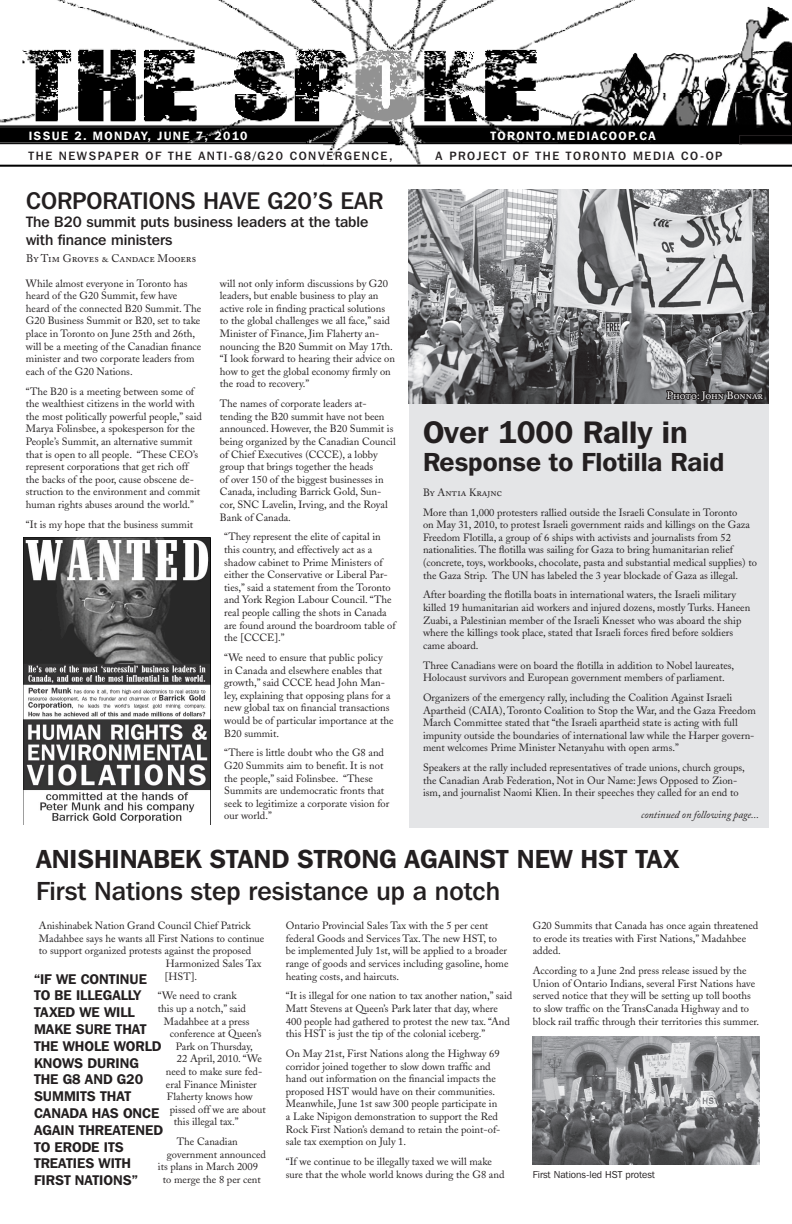
<style>
.page{position:relative;width:792px;height:1224px;background:#fff}
.page>*{position:absolute;margin:0;border:0;box-sizing:border-box;transform-origin:0 0}
.headline{font:600 31px "Franklin Gothic IT Cby BT";color:#231f20}
.headline-2{font:600 26px "Franklin Gothic IT Cby BT";color:#231f20}
.headline-3{font:500 26px "Franklin Gothic IT Cby BT";color:#231f20}
.headline-4{font:500 24px "Franklin Gothic IT Cby BT";color:#231f20}
.headline-5{font:500 15px/18px "Franklin Gothic IT Cby BT";color:#231f20}
.t1{font:600 14px/16.8px "Franklin Gothic IT Cby BT";color:#231f20}
.t2{font:500 12px "Franklin Gothic IT Cby BT";letter-spacing:.13em;color:#231f20}
.t3{font:600 12px "Franklin Gothic IT Cby BT";letter-spacing:.11em;color:#fff}
.byline{font:11px "Adobe Caslon Regular SC";color:#231f20}
.body{font:10.5px/12.6px "Adobe Caslon";color:#231f20}
.continued_on{font:italic 10.5px "Adobe Caslon";color:#231f20}
.byline-2{font:10.5px "Adobe Caslon Regular SC";color:#fff}
.headline-6{font:10.5px "Adobe Caslon Regular SC";color:#231f20}
.t4{font:10px "Franklin Gothic IT Cby BT";color:#231f20}
</style>
<div class="page">
<div style="left:409px;top:390px;width:360px;height:438px;background:#e4e5e7"></div>
<img style="left:0;top:0;width:792px;height:167px">
<img style="left:409px;top:189px;width:360px;height:215px">
<svg style="left:27px;top:145px;width:367px;height:21px"></svg>
<svg style="left:433px;top:140px;width:291px;height:25px"></svg>
<svg style="left:665px;top:357px;width:100px;height:47px;background:#636264"></svg>
<svg style="left:739px;top:135px;width:53px;height:19px"></svg>
<img style="left:24px;top:537px;width:187px;height:287px">
<img style="left:533px;top:1037px;width:227px;height:127px">
<p class="t3" style="left:29px;top:128px;width:220px">ISSUE 2. MONDAY, JUNE 7, 2010</p>
<p class="t3" style="left:491px;top:128px;width:167px">TORONTO.MEDIACOOP.CA</p>
<p class="t2" style="left:29px;top:148px;width:366px">THE NEWSPAPER OF THE ANTI-G8/G20 CONVERGENCE,</p>
<p class="t2" style="left:436px;top:148px;width:288px">A PROJECT OF THE TORONTO MEDIA CO-OP</p>
<p class="headline-4" style="left:26px;top:185px;width:359px">CORPORATIONS HAVE G20’S EAR</p>
<p class="headline-5" style="left:26px;top:212px;width:344px">The B20 summit puts business leaders at the table with finance ministers</p>
<p class="byline" style="left:26px;top:252px;width:172px">By Tim Groves &amp; Candace Mooers</p>
<p class="body" style="left:26px;top:277px;width:177px">While almost everyone in Toronto has heard of the G20 Summit, few have heard of the connected B20 Summit. The G20 Business Summit or B20, set to take place in Toronto on June 25th and 26th, will be a meeting of the Canadian finance minister and two corporate leaders from each of the G20 Nations.</p>
<p class="body" style="left:26px;top:385px;width:178px">“The B20 is a meeting between some of the wealthiest citizens in the world with the most politically powerful people,” said Marya Folinsbee, a spokesperson for the People’s Summit, an alternative summit that is open to all people. “These CEO’s represent corporations that get rich off the backs of the poor, cause obscene de&shy;struction to the environment and commit human rights abuses around the world.”</p>
<p class="body" style="left:26px;top:518px;width:169px">“It is my hope that the business summit</p>
<p class="body" style="left:220px;top:277px;width:176px">will not only inform discussions by G20 leaders, but enable business to play an active role in finding practical solutions to the global challenges we all face,” said Minister of Finance, Jim Flaherty an&shy;nouncing the B20 Summit on May 17th. “I look forward to hearing their advice on how to get the global economy firmly on the road to recovery.”</p>
<p class="body" style="left:220px;top:398px;width:177px">The names of corporate leaders at&shy;tending the B20 summit have not been announced. However, the B20 Summit is being organized by the Canadian Council of Chief Executives (CCCE), a lobby group that brings together the heads<br>of over 150 of the biggest businesses in Canada, including Barrick Gold, Sun&shy;cor, SNC Lavelin, Irving, and the Royal Bank of Canada.</p>
<p class="body" style="left:224px;top:531px;width:173px">“They represent the elite of capital in this country, and effectively act as a shadow cabinet to Prime Ministers of either the Conservative or Liberal Par&shy;ties,” said a statement from the Toronto and York Region Labour Council. “The real people calling the shots in Canada are found around the boardroom table of the [CCCE].”</p>
<p class="body" style="left:224px;top:651px;width:171px">“We need to ensure that public policy<br>in Canada and elsewhere enables that growth,” said CCCE head John Man&shy;ley, explaining that opposing plans for a new global tax on financial transactions would be of particular importance at the B20 summit.</p>
<p class="body" style="left:224px;top:747px;width:167px">“There is little doubt who the G8 and G20 Summits aim to benefit. It is not the people,” said Folinsbee. “These Summits are undemocratic fronts that seek to legitimize a corporate vision for our world.”</p>
<p class="byline-2" style="left:667px;top:389px;width:98px">Photo: John Bonnar</p>
<p class="headline" style="left:423px;top:412px;width:266px">Over 1000 Rally in</p>
<p class="headline-2" style="left:423px;top:445px;width:303px">Response to Flotilla Raid</p>
<p class="headline-6" style="left:423px;top:486px;width:80px">By Antia Krajnc</p>
<p class="body" style="left:423px;top:506px;width:335px">More than 1,000 protesters rallied outside the Israeli Consulate in Toronto<br>on May 31, 2010, to protest Israeli government raids and killings on the Gaza Freedom Flotilla, a group of 6 ships with activists and journalists from 52 nationalities. The flotilla was sailing for Gaza to bring humanitarian relief (concrete, toys, workbooks, chocolate, pasta and substantial medical supplies) to the Gaza Strip. The UN has labeled the 3 year blockade of Gaza as illegal.</p>
<p class="body" style="left:423px;top:589px;width:329px">After boarding the flotilla boats in international waters, the Israeli military killed 19 humanitarian aid workers and injured dozens, mostly Turks. Haneen Zuabi, a Palestinian member of the Israeli Knesset who was aboard the ship where the killings took place, stated that Israeli forces fired before soldiers came aboard.</p>
<p class="body" style="left:423px;top:659px;width:313px">Three Canadians were on board the flotilla in addition to Nobel laureates,<br>Holocaust survivors and European government members of parliament.</p>
<p class="body" style="left:423px;top:691px;width:334px">Organizers of the emergency rally, including the Coalition Against Israeli Apartheid (CAIA), Toronto Coalition to Stop the War, and the Gaza Freedom March Committee stated that “the Israeli apartheid state is acting with full impunity outside the boundaries of international law while the Harper govern&shy;ment welcomes Prime Minister Netanyahu with open arms.”</p>
<p class="body" style="left:423px;top:761px;width:323px">Speakers at the rally included representatives of trade unions, church groups, the Canadian Arab Federation, Not in Our Name: Jews Opposed to Zion&shy;ism, and journalist Naomi Klien. In their speeches they called for an end to</p>
<p class="continued_on" style="left:641px;top:809px;width:119px">continued on following page...</p>
<p class="headline-2" style="left:36px;top:842px;width:644px">ANISHINABEK STAND STRONG AGAINST NEW HST TAX</p>
<p class="headline-3" style="left:36px;top:874px;width:466px">First Nations step resistance up a notch</p>
<p class="body" style="left:39px;top:920px;width:213px">Anishinabek Nation Grand Council Chief Patrick</p>
<p class="body" style="left:39px;top:932px;width:227px">Madahbee says he wants all First Nations to continue</p>
<p class="body" style="left:39px;top:945px;width:214px">to support organized protests against the proposed</p>
<p class="body" style="left:166px;top:957px;width:97px">Harmonized Sales Tax</p>
<p class="body" style="left:165px;top:970px;width:34px">[HST].</p>
<p class="body" style="left:158px;top:990px;width:80px">“We need to crank</p>
<p class="body" style="left:158px;top:1002px;width:90px">this up a notch,” said</p>
<p class="body" style="left:164px;top:1015px;width:87px">Madahbee at a press</p>
<p class="body" style="left:170px;top:1028px;width:93px">conference at Queen’s</p>
<p class="body" style="left:176px;top:1040px;width:78px">Park on Thursday,</p>
<p class="body" style="left:177px;top:1053px;width:86px">22 April, 2010. “We</p>
<p class="body" style="left:166px;top:1065px;width:98px">need to make sure fed-</p>
<p class="body" style="left:166px;top:1078px;width:92px">eral Finance Minister</p>
<p class="body" style="left:167px;top:1091px;width:87px">Flaherty knows how</p>
<p class="body" style="left:170px;top:1103px;width:97px">pissed off we are about</p>
<p class="body" style="left:174px;top:1116px;width:66px">this illegal tax.”</p>
<p class="body" style="left:177px;top:1136px;width:62px">The Canadian</p>
<p class="body" style="left:167px;top:1148px;width:101px">government announced</p>
<p class="body" style="left:158px;top:1161px;width:102px">its plans in March 2009</p>
<p class="body" style="left:163px;top:1173px;width:99px">to merge the 8 per cent</p>
<p class="t1" style="left:34px;top:970px;width:130px">“IF WE CONTINUE<br>TO BE ILLEGALLY<br>TAXED WE WILL<br>MAKE SURE THAT<br>THE WHOLE WORLD<br>KNOWS DURING<br>THE G8 AND G20<br>SUMMITS THAT<br>CANADA HAS ONCE<br>AGAIN THREATENED<br>TO ERODE ITS<br>TREATIES WITH<br>FIRST NATIONS”</p>
<p class="body" style="left:286px;top:920px;width:224px">Ontario Provincial Sales Tax with the 5 per cent federal Goods and Services Tax. The new HST, to be implemented July 1st, will be applied to a broader range of goods and services including gasoline, home heating costs, and haircuts.</p>
<p class="body" style="left:286px;top:990px;width:228px">“It is illegal for one nation to tax another nation,” said Matt Stevens at Queen’s Park later that day, where 400 people had gathered to protest the new tax. “And this HST is just the tip of the colonial iceberg.”</p>
<p class="body" style="left:286px;top:1047px;width:216px">On May 21st, First Nations along the Highway 69 corridor joined together to slow down traffic and hand out information on the financial impacts the proposed HST would have on their communities.<br>Meanwhile, June 1st saw 300 people participate in a Lake Nipigon demonstration to support the Red Rock First Nation’s demand to retain the point-of&shy;sale tax exemption on July 1.</p>
<p class="body" style="left:286px;top:1155px;width:220px">“If we continue to be illegally taxed we will make sure that the whole world knows during the G8 and</p>
<p class="body" style="left:533px;top:920px;width:227px">G20 Summits that Canada has once again threatened to erode its treaties with First Nations,” Madahbee added.</p>
<p class="body" style="left:533px;top:965px;width:228px">According to a June 2nd press release issued by the Union of Ontario Indians, several First Nations have served notice that they will be setting up toll booths to slow traffic on the TransCanada Highway and to block rail traffic through their territories this summer.</p>
<p class="t4" style="left:533px;top:1169px;width:124px">First Nations-led HST protest</p>
</div>
